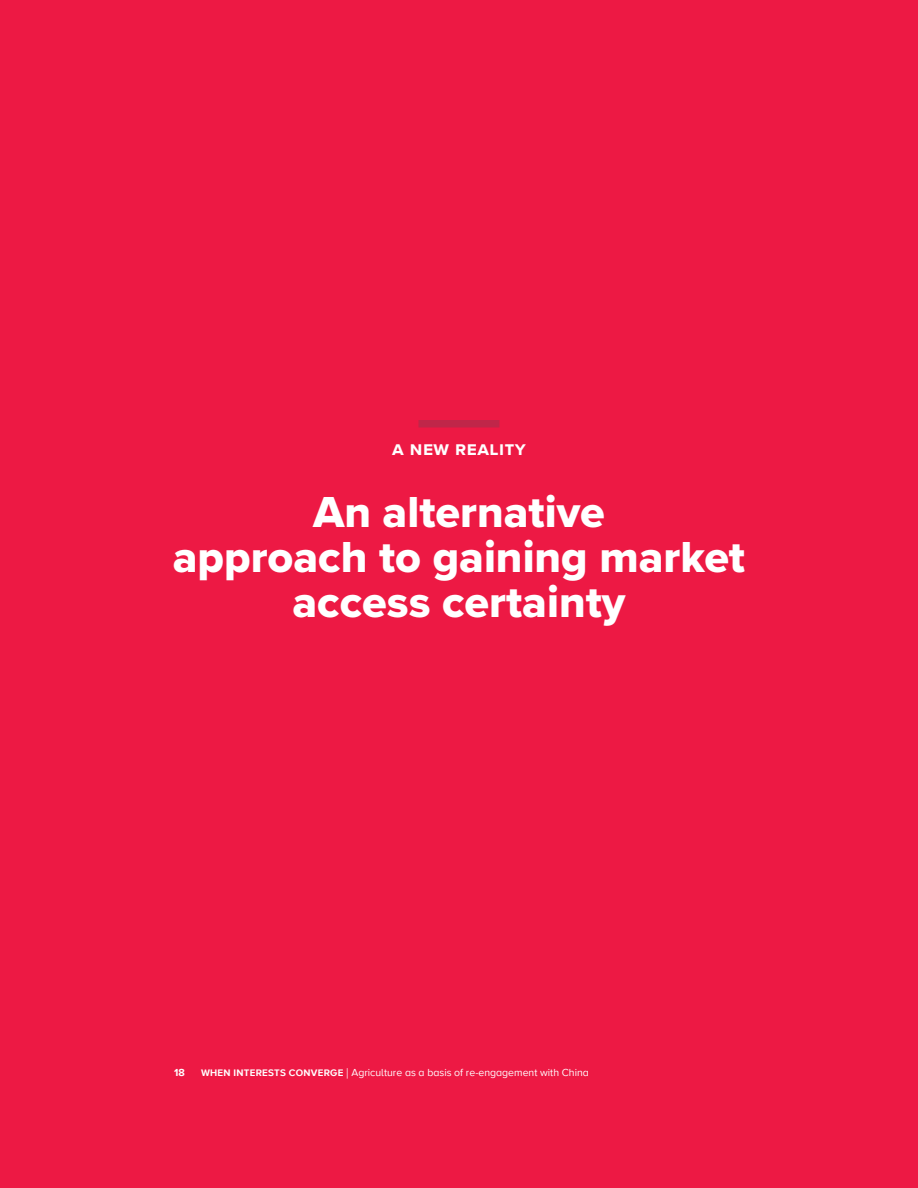
<style>
.page{position:relative;width:918px;height:1188px;background:#ed1944}
.page>*{position:absolute;margin:0;border:0;box-sizing:border-box;transform-origin:0 0}
.t1{font:45px/45px "Proxima Nova Extrabld";color:#fff;text-align:center}
.t2{font:700 19.5px "Proxima Nova S";letter-spacing:.025em;color:#fff}
.t3{font:10.5px "Proxima Nova A";color:#fff}
.t4{font:700 10.5px "Proxima Nova A";color:#fff}
.s1{font-weight:700;font-size:9.75px}
.s2{font-family:"Adobe Garamond"}
</style>
<div class="page">
<div style="left:418px;top:420px;width:82px;height:8px;background:#c02649"></div>
<h2 class="t2" style="left:392px;top:436px;width:135px">a new reality</h2>
<h1 class="t1" style="left:173px;top:488px;width:574px">An alternative<br>approach to gaining market access certainty</h1>
<p class="t4" style="left:174px;top:1066px;width:12px">18</p>
<p class="t3" style="left:201px;top:1064px;width:389px"><span class="s1">WHEN INTERESTS CONVERGE</span> <span class="s2">|</span> Agriculture as a basis of re-engagement with China</p>
</div>
